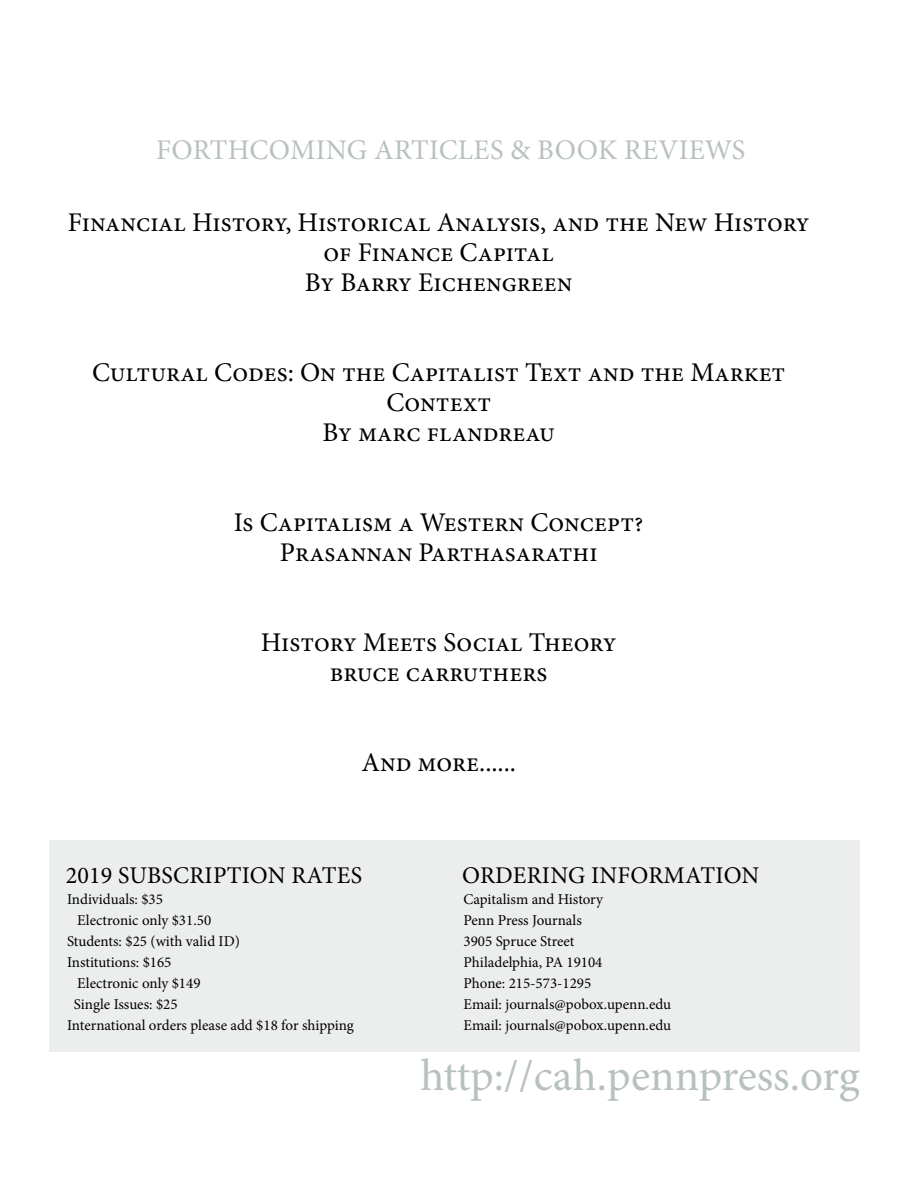
<style>
.page{position:relative;width:918px;height:1188px;background:#fff}
.page>*{position:absolute;margin:0;border:0;box-sizing:border-box;transform-origin:0 0}
.t1{font:45px "Minion Pro";color:#b8c2bc}
.t2{font:28.5px "Minion Pro";letter-spacing:.01em;color:#b8c2bc}
.author_name{font:27px/30px "Minion Pro";color:#000;text-align:center}
.t3{font:24px "Minion Pro";letter-spacing:.01em;color:#000}
.t4{font:15px "Minion Pro";color:#000}
</style>
<div class="page">
<div style="left:49px;top:840px;width:811px;height:212px;background:#ebeeec"></div>
<p class="t2" style="left:156px;top:131px;width:591px">FORTHCOMING ARTICLES &amp; BOOK REVIEWS</p>
<p class="author_name" style="left:68px;top:208px;width:744px">Financial History, Historical Analysis, and the New History</p>
<p class="author_name" style="left:324px;top:238px;width:232px">of Finance Capital</p>
<p class="author_name" style="left:305px;top:268px;width:269px">By Barry Eichengreen</p>
<p class="author_name" style="left:92px;top:358px;width:695px">Cultural Codes: On the Capitalist Text and the Market<br>Context</p>
<p class="author_name" style="left:323px;top:418px;width:234px">By marc flandreau</p>
<p class="author_name" style="left:234px;top:508px;width:411px">Is Capitalism a Western Concept?</p>
<p class="author_name" style="left:280px;top:538px;width:319px">Prasannan Parthasarathi</p>
<p class="author_name" style="left:261px;top:628px;width:357px">History Meets Social Theory</p>
<p class="author_name" style="left:330px;top:658px;width:219px">bruce carruthers</p>
<p class="author_name" style="left:361px;top:748px;width:156px">And more......</p>
<p class="t3" style="left:66px;top:859px;width:298px">2019 SUBSCRIPTION RATES</p>
<p class="t4" style="left:67px;top:889px;width:97px">Individuals: $35</p>
<p class="t4" style="left:77px;top:910px;width:135px">Electronic only $31.50</p>
<p class="t4" style="left:67px;top:931px;width:174px">Students: $25 (with valid ID)</p>
<p class="t4" style="left:67px;top:952px;width:106px">Institutions: $165</p>
<p class="t4" style="left:77px;top:973px;width:125px">Electronic only $149</p>
<p class="t4" style="left:74px;top:994px;width:105px">Single Issues: $25</p>
<p class="t4" style="left:67px;top:1015px;width:288px">International orders please add $18 for shipping</p>
<p class="t3" style="left:462px;top:859px;width:299px">ORDERING INFORMATION</p>
<p class="t4" style="left:464px;top:889px;width:141px">Capitalism and History</p>
<p class="t4" style="left:464px;top:910px;width:120px">Penn Press Journals</p>
<p class="t4" style="left:464px;top:931px;width:112px">3905 Spruce Street</p>
<p class="t4" style="left:464px;top:952px;width:140px">Philadelphia, PA 19104</p>
<p class="t4" style="left:464px;top:973px;width:129px">Phone: 215-573-1295</p>
<p class="t4" style="left:464px;top:994px;width:209px">Email: journals@pobox.upenn.edu</p>
<p class="t4" style="left:464px;top:1015px;width:209px">Email: journals@pobox.upenn.edu</p>
<p class="t1" style="left:420px;top:1046px;width:441px">http://cah.pennpress.org</p>
</div>
